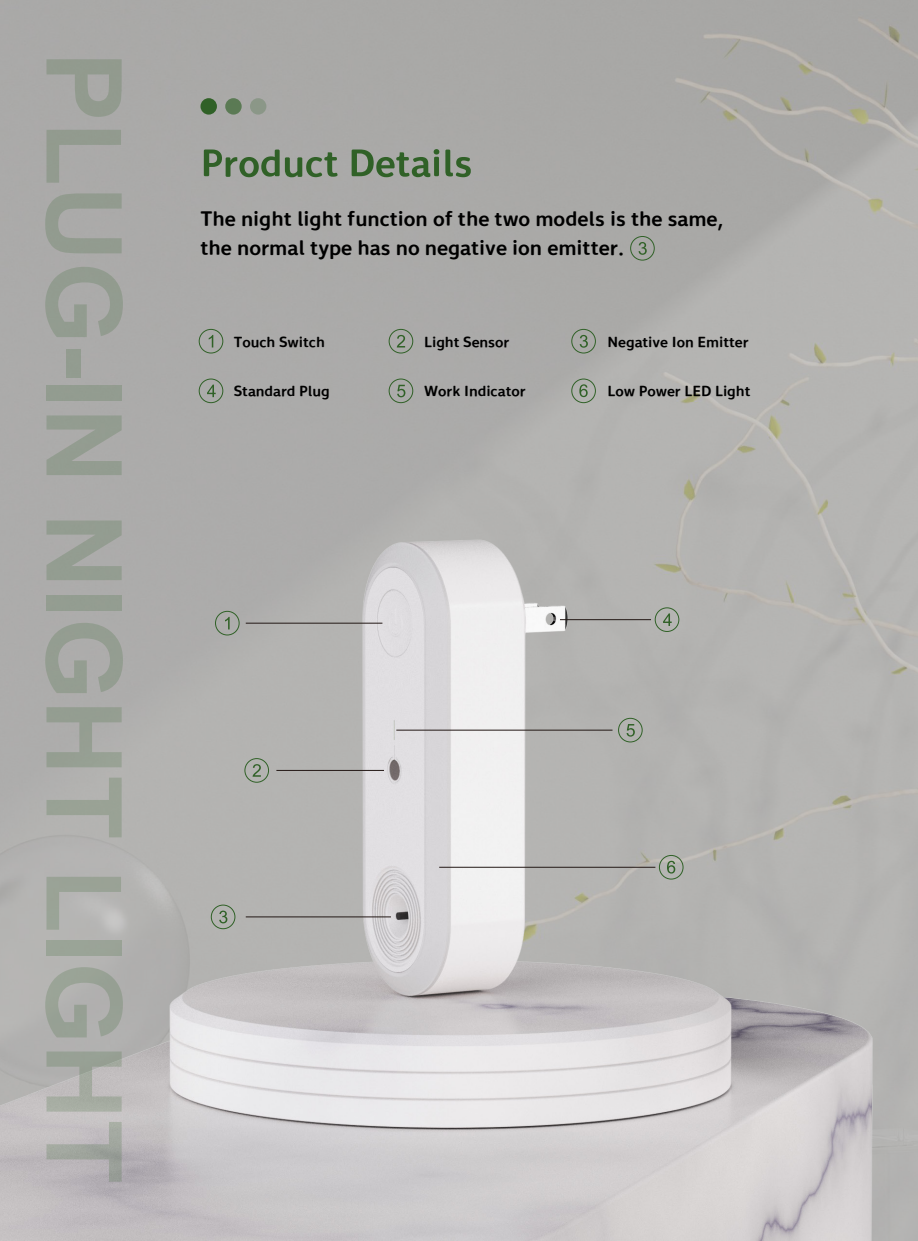
<style>
.page{position:relative;width:918px;height:1241px;background:#fff}
.page>*{position:absolute;margin:0;border:0;box-sizing:border-box;transform-origin:0 0}
.t1{font:45.5px "HF Smoothie";color:#306127;scale:1.1 1}
.t2{font:24.5px/29.4px "HF Smoothie";color:#000;scale:1.1 1}
.t3{font:17.5px "HF Smoothie";color:#000;scale:1.1 1}
</style>
<div class="page">
<img style="left:0;top:0;width:918px;height:1240px">
<hr style="left:560px;top:619px;width:91px;height:1px;background:#231815">
<hr style="left:246px;top:623px;width:136px;height:1px;background:#231815">
<hr style="left:396px;top:729px;width:216px;height:1px;background:#231815">
<hr style="left:276px;top:770px;width:108px;height:1px;background:#231815">
<hr style="left:246px;top:916px;width:145px;height:1px;background:#231815">
<hr style="left:439px;top:866px;width:216px;height:1px;background:#231815">
<div style="left:215px;top:611px;width:24px;height:24px;border:1px solid #306127;border-radius:50%"></div>
<svg style="left:225px;top:617px;width:5px;height:12px"></svg>
<div style="left:245px;top:758px;width:24px;height:24px;border:1px solid #306127;border-radius:50%"></div>
<svg style="left:252px;top:764px;width:9px;height:12px"></svg>
<div style="left:211px;top:904px;width:24px;height:24px;border:1px solid #306127;border-radius:50%"></div>
<svg style="left:219px;top:910px;width:8px;height:13px"></svg>
<div style="left:655px;top:607px;width:24px;height:24px;border:1px solid #306127;border-radius:50%"></div>
<svg style="left:663px;top:613px;width:9px;height:13px"></svg>
<div style="left:618px;top:718px;width:24px;height:24px;border:1px solid #306127;border-radius:50%"></div>
<svg style="left:626px;top:724px;width:9px;height:12px"></svg>
<div style="left:659px;top:855px;width:24px;height:24px;border:1px solid #306127;border-radius:50%"></div>
<svg style="left:667px;top:860px;width:8px;height:13px"></svg>
<div style="left:199px;top:329px;width:24px;height:24px;border:1px solid #306127;border-radius:50%"></div>
<svg style="left:209px;top:335px;width:4px;height:12px"></svg>
<div style="left:389px;top:329px;width:24px;height:24px;border:1px solid #306127;border-radius:50%"></div>
<svg style="left:397px;top:335px;width:8px;height:12px"></svg>
<div style="left:571px;top:329px;width:24px;height:24px;border:1px solid #306127;border-radius:50%"></div>
<svg style="left:580px;top:335px;width:8px;height:13px"></svg>
<div style="left:630px;top:236px;width:24px;height:24px;border:1px solid #306127;border-radius:50%"></div>
<svg style="left:638px;top:242px;width:9px;height:13px"></svg>
<div style="left:199px;top:379px;width:24px;height:24px;border:1px solid #306127;border-radius:50%"></div>
<svg style="left:207px;top:384px;width:9px;height:13px"></svg>
<div style="left:389px;top:379px;width:24px;height:24px;border:1px solid #306127;border-radius:50%"></div>
<svg style="left:397px;top:385px;width:8px;height:12px"></svg>
<div style="left:571px;top:379px;width:24px;height:24px;border:1px solid #306127;border-radius:50%"></div>
<svg style="left:579px;top:384px;width:8px;height:13px"></svg>
<svg style="left:46px;top:59px;width:76px;height:58px"></svg>
<svg style="left:46px;top:130px;width:75px;height:53px"></svg>
<svg style="left:45px;top:193px;width:77px;height:60px"></svg>
<svg style="left:45px;top:267px;width:78px;height:70px"></svg>
<div style="left:67px;top:349px;width:14px;height:28px;background:#929c90"></div>
<div style="left:46px;top:385px;width:76px;height:16px;background:#929c90"></div>
<svg style="left:46px;top:415px;width:76px;height:60px"></svg>
<svg style="left:46px;top:520px;width:76px;height:60px"></svg>
<div style="left:46px;top:595px;width:76px;height:16px;background:#939d91"></div>
<svg style="left:45px;top:622px;width:78px;height:71px"></svg>
<svg style="left:46px;top:707px;width:76px;height:60px"></svg>
<svg style="left:46px;top:777px;width:76px;height:60px"></svg>
<svg style="left:46px;top:876px;width:75px;height:53px"></svg>
<div style="left:46px;top:940px;width:76px;height:15px;background:#9aa497"></div>
<svg style="left:45px;top:967px;width:78px;height:70px"></svg>
<svg style="left:46px;top:1051px;width:76px;height:60px"></svg>
<svg style="left:46px;top:1121px;width:76px;height:60px"></svg>
<div style="left:200px;top:98px;width:17px;height:17px;background:#306127;border-radius:50%"></div>
<svg style="left:225px;top:98px;width:17px;height:17px"></svg>
<div style="left:250px;top:98px;width:16px;height:17px;background:#8b9788;border-radius:50%"></div>
<h1 class="t1" style="left:200px;top:140px;width:249px">Product Details</h1>
<p class="t2" style="left:200px;top:204px;width:477px">The night light function of the two models is the same, the normal type has no negative ion emitter.</p>
<p class="t3" style="left:234px;top:332px;width:84px">Touch Switch</p>
<p class="t3" style="left:234px;top:382px;width:89px">Standard Plug</p>
<p class="t3" style="left:424px;top:332px;width:79px">Light Sensor</p>
<p class="t3" style="left:424px;top:382px;width:94px">Work Indicator</p>
<p class="t3" style="left:607px;top:332px;width:130px">Negative Ion Emitter</p>
<p class="t3" style="left:607px;top:382px;width:131px">Low Power LED Light</p>
</div>
